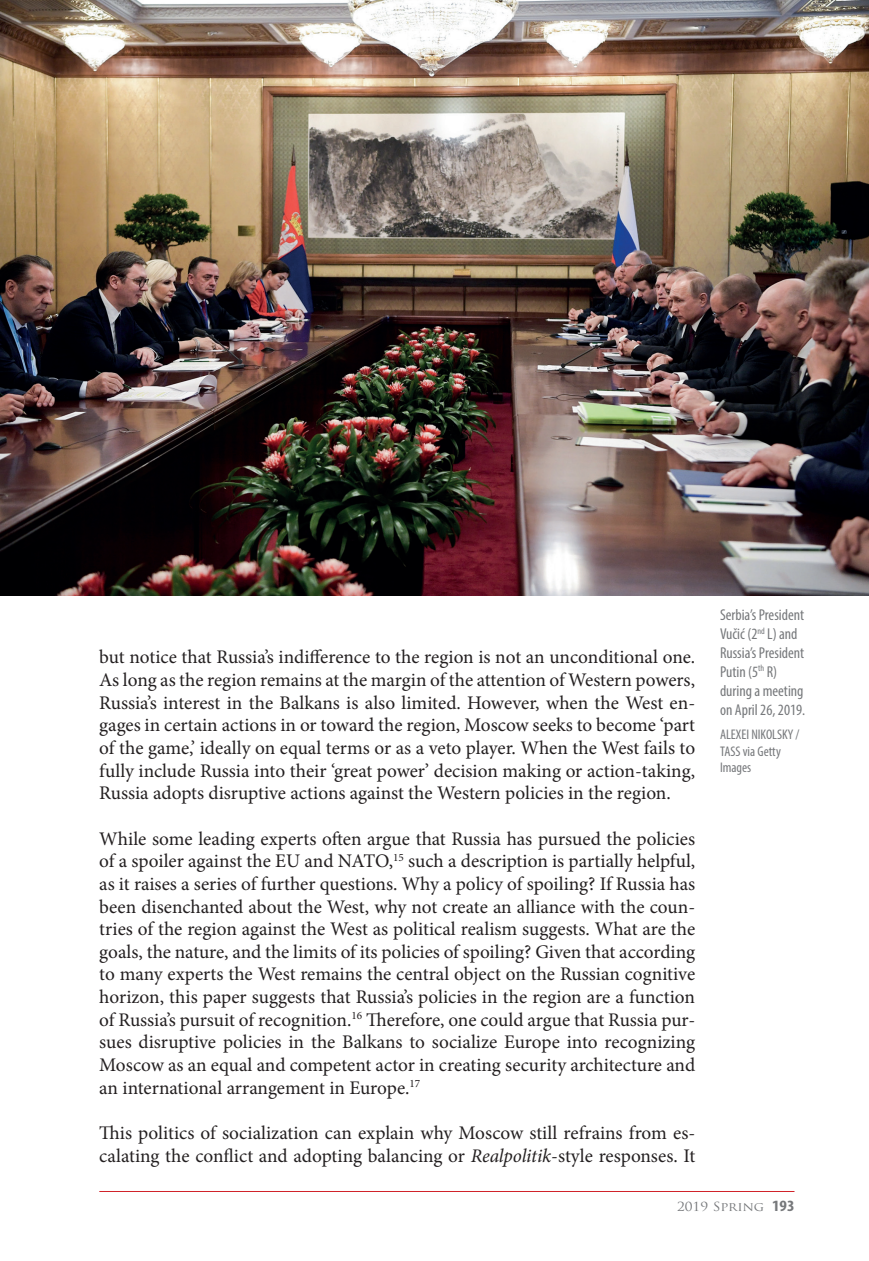
<style>
.page{position:relative;width:869px;height:1261px;background:#fff}
.page>*{position:absolute;margin:0;border:0;box-sizing:border-box;transform-origin:0 0}
.t1{font:19.25px/22.6px "Minion Pro";color:#231f20;text-align:justify}
.t2{font:condensed 15.75px/18.9px "Myriad Pro";color:#76787b}
.t3{font:condensed 14px/16.8px "Myriad Pro";color:#76787b}
.t4{font:12.25px "Trajan Pro";color:#76787b;scale:1.11 1}
.s1{font-style:italic}
.s2{font-family:"Myriad Pro";font-weight:700;font-stretch:condensed;font-size:15.75px}
</style>
<div class="page">
<hr style="left:99px;top:1190px;width:695px;height:1px;background:#d1232a">
<img style="left:0;top:0;width:868px;height:595px">
<p class="t1" style="left:99px;top:646px;width:597px">but notice that Russia’s indifference to the region is not an unconditional one.<br>As long as the region remains at the margin of the attention of Western powers, Russia’s interest in the Balkans is also limited. However, when the West en&shy;gages in certain actions in or toward the region, Moscow seeks to become ‘part of the game,’ ideally on equal terms or as a veto player. When the West fails to fully include Russia into their ‘great power’ decision making or action-taking, Russia adopts disruptive actions against the Western policies in the region.</p>
<p class="t1" style="left:99px;top:827px;width:597px">While some leading experts often argue that Russia has pursued the policies of a spoiler against the EU and NATO,<sup>15</sup> such a description is partially helpful, as it raises a series of further questions. Why a policy of spoiling? If Russia has been disenchanted about the West, why not create an alliance with the coun&shy;tries of the region against the West as political realism suggests. What are the goals, the nature, and the limits of its policies of spoiling? Given that according to many experts the West remains the central object on the Russian cognitive horizon, this paper suggests that Russia’s policies in the region are a function of Russia’s pursuit of recognition.<sup>16</sup> Therefore, one could argue that Russia pur&shy;sues disruptive policies in the Balkans to socialize Europe into recognizing Moscow as an equal and competent actor in creating security architecture and an international arrangement in Europe.<sup>17</sup></p>
<p class="t1" style="left:99px;top:1121px;width:597px">This politics of socialization can explain why Moscow still refrains from es&shy;calating the conflict and adopting balancing or <span class="s1">Realpolitik</span>-style responses. It</p>
<p class="t2" style="left:719px;top:605px;width:87px">Serbia’s President<br>Vučić (2<sup>nd</sup> L) and<br>Russia’s President<br>Putin (5<sup>th</sup> R) during a meeting on April 26, 2019.</p>
<p class="t3" style="left:719px;top:725px;width:81px">ALEXEI NIKOLSKY /<br>TASS via Getty<br>Images</p>
<p class="t4" style="left:676px;top:1198px;width:107px">2019 Sprıng <span class="s2">193</span></p>
</div>
